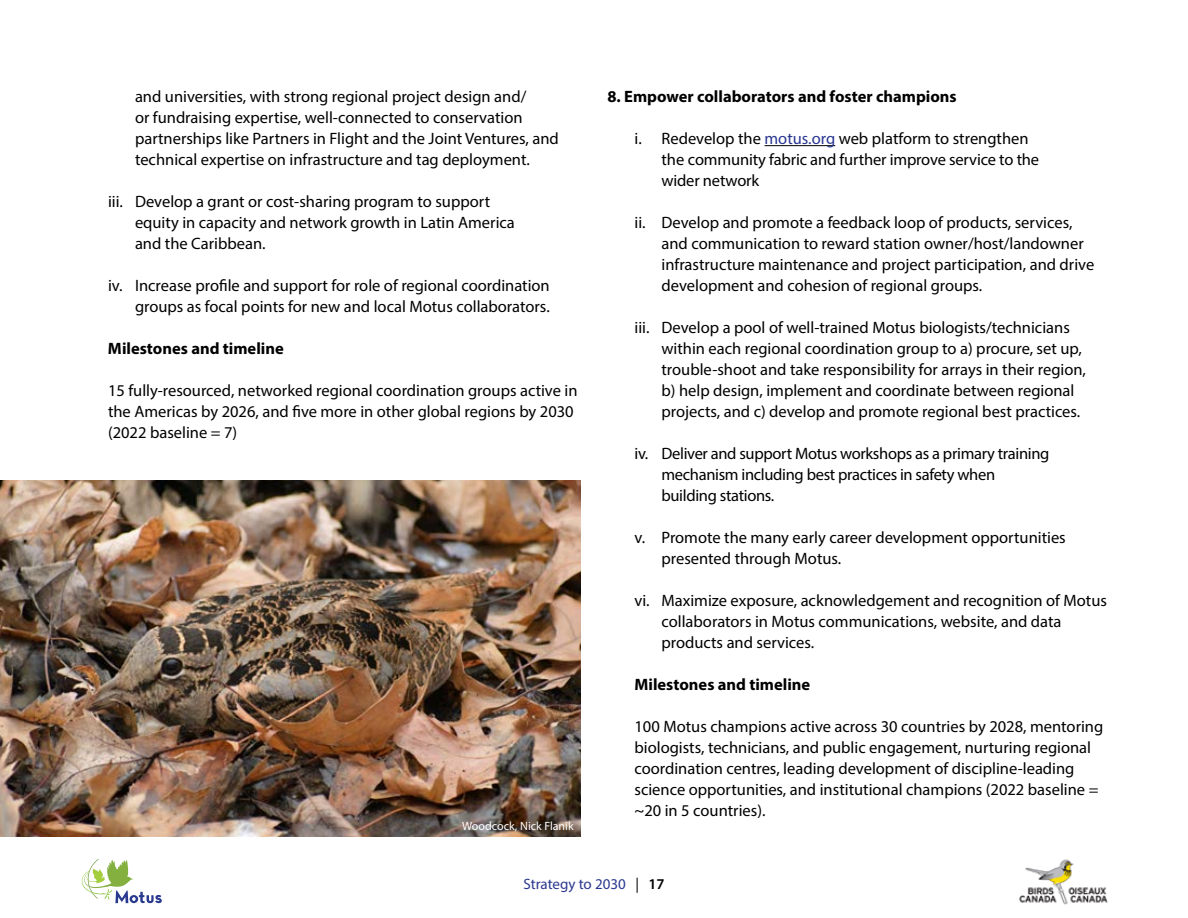
<style>
.page{position:relative;width:1188px;height:918px;background:#fff}
.page>*{position:absolute;margin:0;border:0;box-sizing:border-box;transform-origin:0 0}
.text-body{font:16.5px/21px "Myriad Pro";color:#000}
.text-body-2{font:16.5px/21px "Myriad Pro";letter-spacing:-.02em;color:#000}
.title_3{font:700 16.5px "Myriad Pro";color:#000}
.title-objective{font:700 16.5px "Myriad Pro";color:#000}
.t1{font:15px "Myriad Pro";color:#2b388f}
.text-photo_credit{font:12px "Myriad Pro";color:#fff}
.s1{color:#283691}
.s2{color:#000}
.s3{font-weight:600;color:#000}
</style>
<div class="page">
<svg style="left:81px;top:859px;width:81px;height:45px"></svg>
<img style="left:1019px;top:859px;width:89px;height:46px">
<hr style="left:765px;top:145px;width:70px;height:1px;background:#000">
<img style="left:0;top:480px;width:580px;height:357px">
<p class="text-body" style="left:135px;top:86px;width:425px">and universities, with strong regional project design and/<br>or fundraising expertise, well-connected to conservation partnerships like Partners in Flight and the Joint Ventures, and technical expertise on infrastructure and tag deployment.</p>
<p class="text-body" style="left:135px;top:191px;width:381px;text-indent:-27px">iii. Develop a grant or cost-sharing program to support equity in capacity and network growth in Latin America and the Caribbean.</p>
<p class="text-body" style="left:108px;top:275px;width:443px;text-align:right">iv. Increase profile and support for role of regional coordination groups as focal points for new and local Motus collaborators.</p>
<p class="title_3" style="left:108px;top:338px;width:177px">Milestones and timeline</p>
<p class="text-body" style="left:108px;top:380px;width:471px">15 fully-resourced, networked regional coordination groups active in the Americas by 2026, and five more in other global regions by 2030 (2022 baseline = 7)</p>
<p class="text-photo_credit" style="left:462px;top:818px;width:113px">Woodcock, Nick Flanik</p>
<p class="title-objective" style="left:608px;top:86px;width:351px">8. Empower collaborators and foster champions</p>
<p class="text-body" style="left:662px;top:128px;width:379px;text-indent:-27px">i. Redevelop the <span class="s1">motus.org</span> web platform to strengthen the community fabric and further improve service to the wider network</p>
<p class="text-body" style="left:662px;top:212px;width:434px;text-indent:-27px">ii. Develop and promote a feedback loop of products, services, and communication to reward station owner/host/landowner infrastructure maintenance and project participation, and drive development and cohesion of regional groups.</p>
<p class="text-body" style="left:662px;top:317px;width:426px;text-indent:-27px">iii. Develop a pool of well-trained Motus biologists/technicians within each regional coordination group to a) procure, set up, trouble-shoot and take responsibility for arrays in their region, b) help design, implement and coordinate between regional projects, and c) develop and promote regional best practices.</p>
<p class="text-body-2" style="left:662px;top:443px;width:389px;text-indent:-27px">iv. Deliver and support Motus workshops as a primary training mechanism including best practices in safety when building stations.</p>
<p class="text-body" style="left:662px;top:527px;width:406px;text-indent:-27px">v. Promote the many early career development opportunities presented through Motus.</p>
<p class="text-body" style="left:662px;top:590px;width:447px;text-indent:-27px">vi. Maximize exposure, acknowledgement and recognition of Motus collaborators in Motus communications, website, and data products and services.</p>
<p class="title_3" style="left:634px;top:674px;width:177px">Milestones and timeline</p>
<p class="text-body" style="left:634px;top:716px;width:470px">100 Motus champions active across 30 countries by 2028, mentoring biologists, technicians, and public engagement, nurturing regional coordination centres, leading development of discipline-leading science opportunities, and institutional champions (2022 baseline = ~20 in 5 countries).</p>
<p class="t1" style="left:523px;top:875px;width:143px">Strategy to 2030 <span class="s2">|</span> <span class="s3">17</span></p>
</div>
